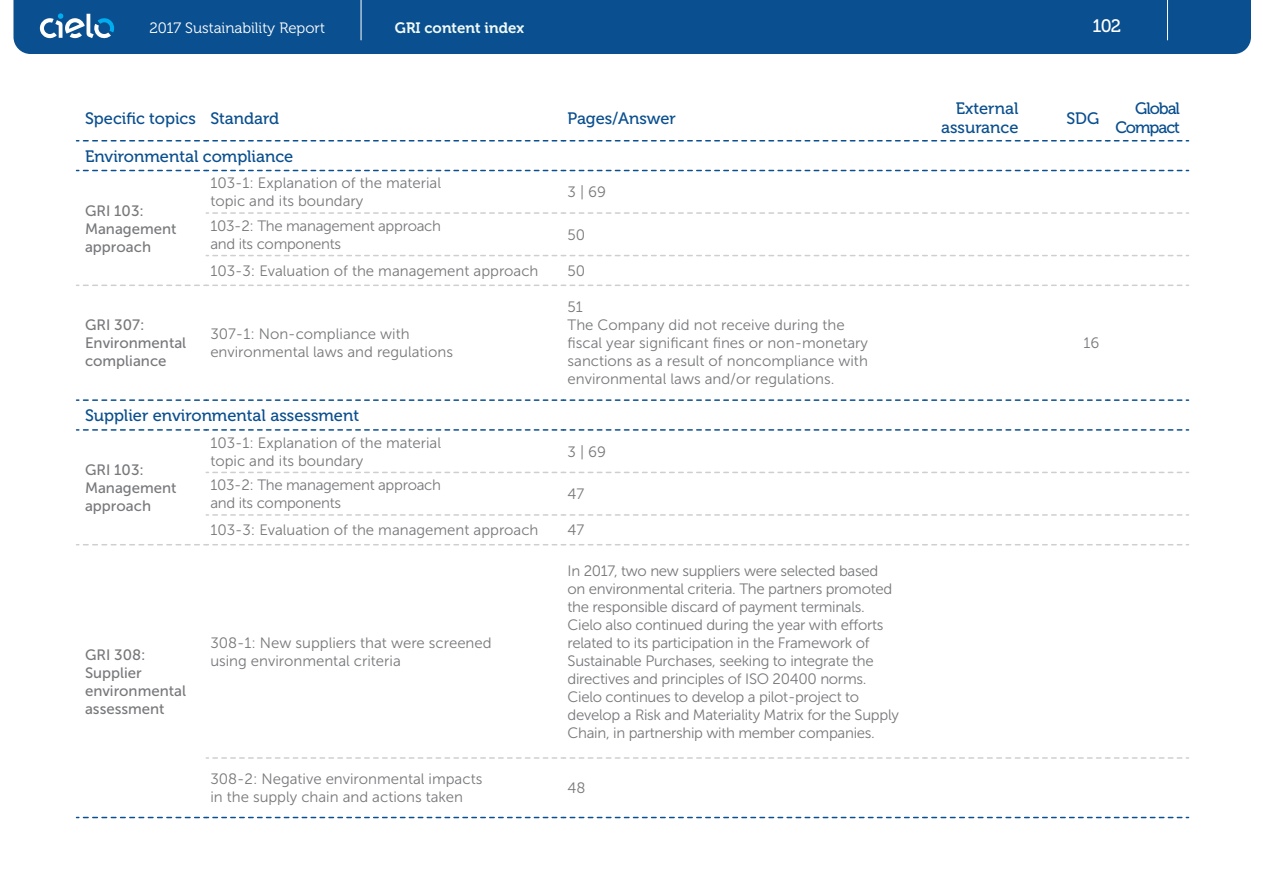
<style>
.page{position:relative;width:1263px;height:893px;background:#fff}
.page>*{position:absolute;margin:0;border:0;box-sizing:border-box;transform-origin:0 0}
.t1{font:18px "Museo 500";color:#fff}
.t2{font:16.5px/19.8px "Museo 500";color:#0a4f8f;text-align:right}
.t3{font:16.5px/19.8px "Museo 500";letter-spacing:-.06em;color:#0a4f8f;text-align:right}
.t4{font:15px/18px "Museo Sans 300";letter-spacing:-.015em;color:#77787b}
.t5{font:15px/18px "Museo Sans 500";color:#77787b}
.t6{font:15px "Museo 300";color:#fff}
.t7{font:15px "Museo 700";color:#f0faf7}
</style>
<div class="page">
<svg style="left:206px;top:212px;width:982px;height:2px"></svg>
<svg style="left:206px;top:255px;width:982px;height:1px"></svg>
<svg style="left:77px;top:285px;width:1111px;height:1px"></svg>
<svg style="left:206px;top:472px;width:982px;height:1px"></svg>
<svg style="left:206px;top:514px;width:982px;height:2px"></svg>
<svg style="left:77px;top:544px;width:1111px;height:1px"></svg>
<svg style="left:206px;top:757px;width:982px;height:2px"></svg>
<svg style="left:77px;top:140px;width:1111px;height:1px"></svg>
<svg style="left:77px;top:399px;width:1111px;height:2px"></svg>
<svg style="left:77px;top:170px;width:1111px;height:1px"></svg>
<svg style="left:77px;top:429px;width:1111px;height:2px"></svg>
<svg style="left:77px;top:817px;width:1111px;height:1px"></svg>
<div style="left:13px;top:0;width:1238px;height:54px;background:#0a4f8f"></div>
<svg style="left:40px;top:13px;width:76px;height:26px"></svg>
<hr style="left:1167px;top:0;width:1px;height:40px;background:#fff">
<hr style="left:361px;top:0;width:1px;height:40px;background:#fff">
<p class="t6" style="left:149px;top:20px;width:177px">2017 Sustainability Report</p>
<p class="t7" style="left:395px;top:20px;width:131px">GRI content index</p>
<p class="t1" style="left:1092px;top:16px;width:30px">102</p>
<p class="t2" style="left:85px;top:108px;width:196px">Specific topics Standard</p>
<p class="t2" style="left:567px;top:108px;width:110px">Pages/Answer</p>
<p class="t2" style="left:941px;top:98px;width:79px">External assurance</p>
<p class="t2" style="left:1066px;top:108px;width:34px">SDG</p>
<p class="t3" style="left:1115px;top:98px;width:66px">Global<br>Compact</p>
<p class="t2" style="left:85px;top:147px;width:210px">Environmental compliance</p>
<p class="t5" style="left:85px;top:201px;width:93px">GRI 103:<br>Management approach</p>
<p class="t4" style="left:210px;top:174px;width:232px">103-1: Explanation of the material topic and its boundary</p>
<p class="t4" style="left:567px;top:183px;width:40px">3 | 69</p>
<p class="t4" style="left:210px;top:217px;width:232px">103-2: The management approach and its components</p>
<p class="t4" style="left:567px;top:226px;width:19px">50</p>
<p class="t4" style="left:210px;top:262px;width:330px">103-3: Evaluation of the management approach</p>
<p class="t4" style="left:567px;top:262px;width:19px">50</p>
<p class="t5" style="left:85px;top:316px;width:103px">GRI 307:<br>Environmental compliance</p>
<p class="t4" style="left:210px;top:325px;width:244px">307-1: Non-compliance with environmental laws and regulations</p>
<p class="t4" style="left:567px;top:298px;width:302px">51<br>The Company did not receive during the fiscal year significant fines or non-monetary sanctions as a result of noncompliance with environmental laws and/or regulations.</p>
<p class="t2" style="left:85px;top:406px;width:276px">Supplier environmental assessment</p>
<p class="t5" style="left:85px;top:461px;width:93px">GRI 103:<br>Management approach</p>
<p class="t4" style="left:210px;top:434px;width:232px">103-1: Explanation of the material topic and its boundary</p>
<p class="t4" style="left:567px;top:443px;width:40px">3 | 69</p>
<p class="t4" style="left:210px;top:476px;width:232px">103-2: The management approach and its components</p>
<p class="t4" style="left:567px;top:485px;width:18px">47</p>
<p class="t4" style="left:210px;top:521px;width:330px">103-3: Evaluation of the management approach</p>
<p class="t4" style="left:567px;top:521px;width:18px">47</p>
<p class="t5" style="left:85px;top:646px;width:102px">GRI 308:<br>Supplier environmental assessment</p>
<p class="t4" style="left:210px;top:634px;width:283px">308-1: New suppliers that were screened using environmental criteria</p>
<p class="t4" style="left:567px;top:562px;width:333px">In 2017, two new suppliers were selected based on environmental criteria. The partners promoted the responsible discard of payment terminals.<br>Cielo also continued during the year with efforts related to its participation in the Framework of Sustainable Purchases, seeking to integrate the directives and principles of ISO 20400 norms.<br>Cielo continues to develop a pilot-project to develop a Risk and Materiality Matrix for the Supply Chain, in partnership with member companies.</p>
<p class="t4" style="left:210px;top:770px;width:273px">308-2: Negative environmental impacts in the supply chain and actions taken</p>
<p class="t4" style="left:567px;top:779px;width:19px">48</p>
<p class="t4" style="left:1083px;top:334px;width:17px">16</p>
</div>
